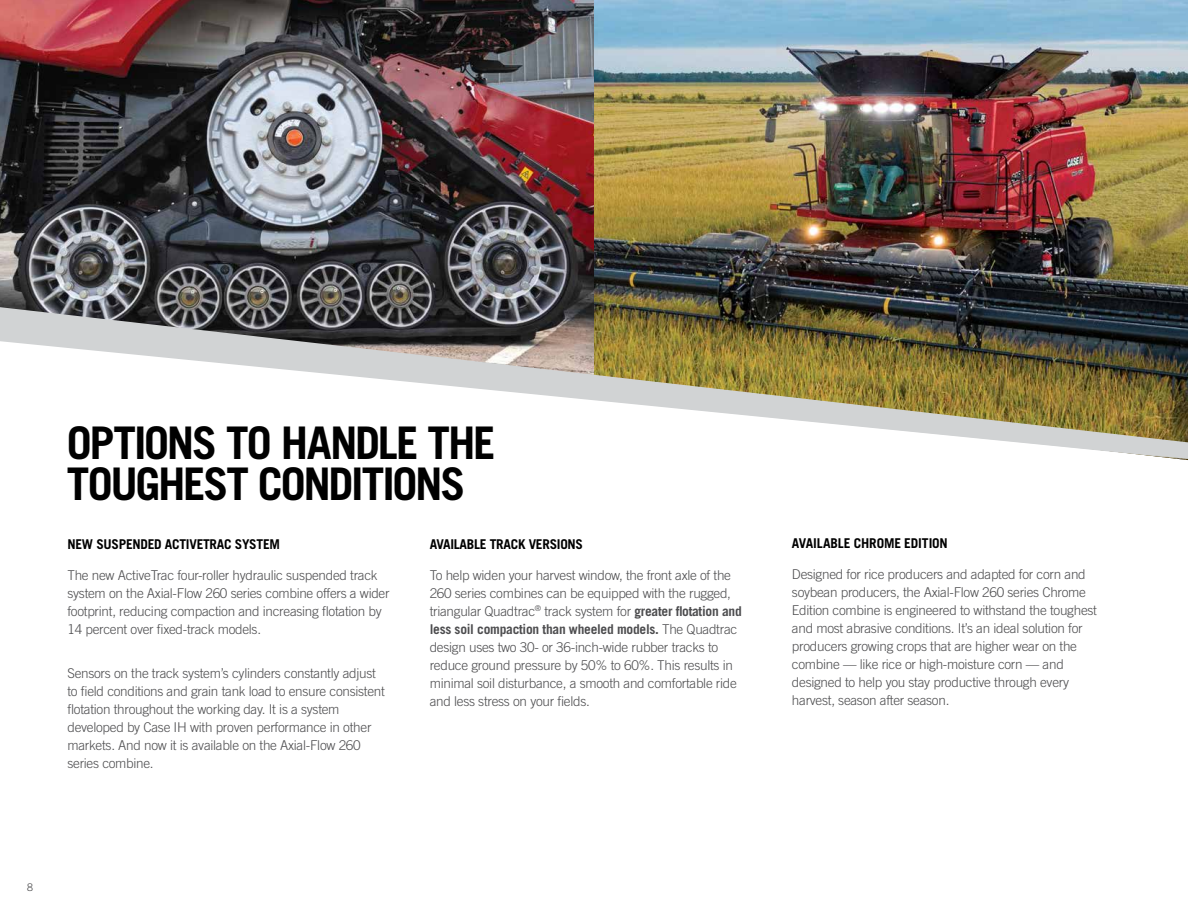
<style>
.page{position:relative;width:1188px;height:918px;background:#fff}
.page>*{position:absolute;margin:0;border:0;box-sizing:border-box;transform-origin:0 0}
.t1{font:700 45px/40.5px "Trade Gothic LT Std";letter-spacing:-.05em;color:#000}
.t2{font:300 13.5px/18px "Trade Gothic LT Std";letter-spacing:-.02em;color:#4d4d4f}
.t3{font:700 13.5px "Trade Gothic LT Std";letter-spacing:-.02em;color:#000}
.t4{font:300 10.5px "Trade Gothic LT Std";color:#4d4d4f}
.s1{font-weight:700}
</style>
<div class="page">
<img style="left:0;top:0;width:594px;height:307px">
<img style="left:594px;top:0;width:594px;height:460px">
<img style="left:0;top:307px;width:1188px;height:152px">
<h1 class="t1" style="left:67px;top:422px;width:430px">OPTIONS TO HANDLE THE<br>TOUGHEST CONDITIONS</h1>
<p class="t3" style="left:68px;top:536px;width:214px">NEW SUSPENDED ACTIVETRAC SYSTEM</p>
<p class="t2" style="left:68px;top:566px;width:324px">The new ActiveTrac four-roller hydraulic suspended track system on the Axial-Flow 260 series combine offers a wider footprint, reducing compaction and increasing flotation by 14 percent over fixed-track models.</p>
<p class="t2" style="left:68px;top:664px;width:319px">Sensors on the track system’s cylinders constantly adjust to field conditions and grain tank load to ensure consistent flotation throughout the working day. It is a system developed by Case IH with proven performance in other markets. And now it is available on the Axial-Flow 260 series combine.</p>
<p class="t3" style="left:430px;top:536px;width:155px">AVAILABLE TRACK VERSIONS</p>
<p class="t2" style="left:430px;top:566px;width:314px">To help widen your harvest window, the front axle of the 260 series combines can be equipped with the rugged, triangular Quadtrac<sup>®</sup> track system for <span class="s1">greater flotation and less soil compaction than wheeled models.</span> The Quadtrac design uses two 30- or 36-inch-wide rubber tracks to reduce ground pressure by 50% to 60%. This results in minimal soil disturbance, a smooth and comfortable ride and less stress on your fields.</p>
<p class="t4" style="left:27px;top:881px;width:7px">8</p>
<p class="t3" style="left:792px;top:535px;width:157px">AVAILABLE CHROME EDITION</p>
<p class="t2" style="left:792px;top:565px;width:307px">Designed for rice producers and adapted for corn and soybean producers, the Axial-Flow 260 series Chrome Edition combine is engineered to withstand the toughest and most abrasive conditions. It’s an ideal solution for producers growing crops that are higher wear on the combine — like rice or high-moisture corn — and designed to help you stay productive through every harvest, season after season.</p>
</div>
